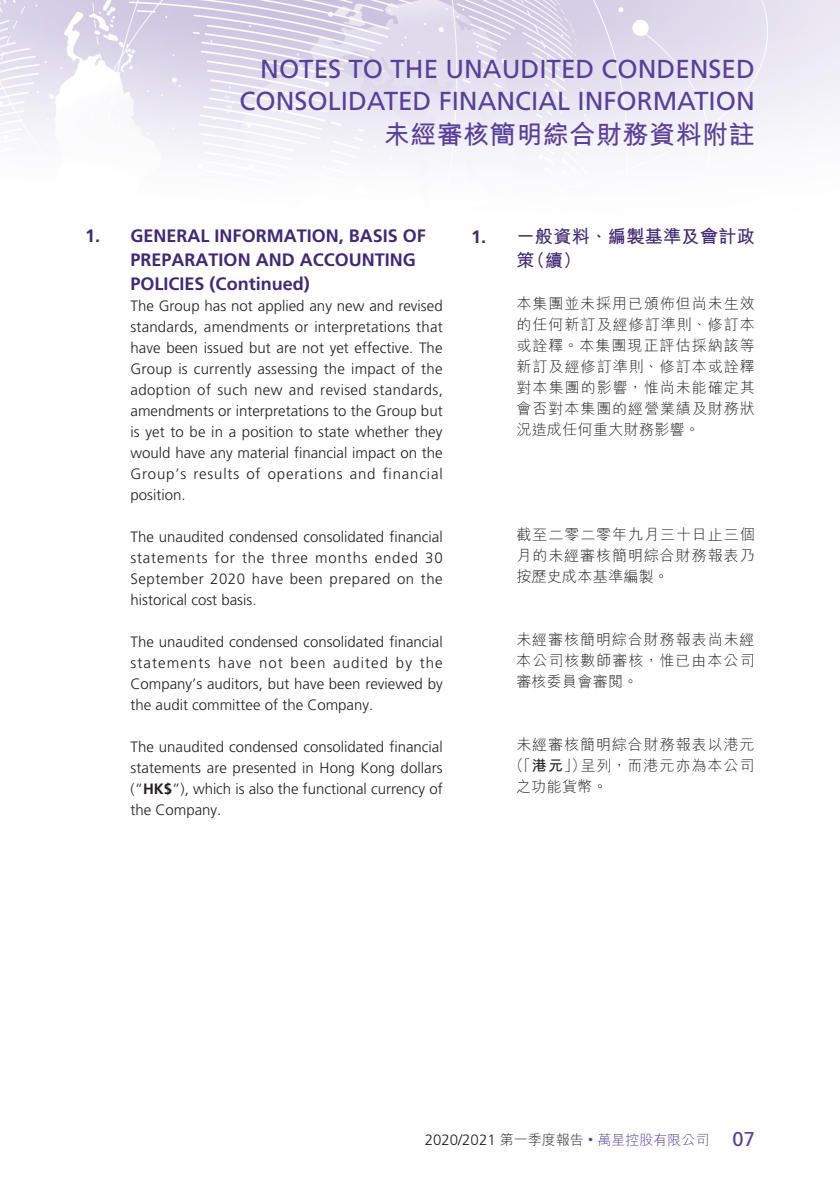
<style>
.page{position:relative;width:840px;height:1191px;background:#fff}
.page>*{position:absolute;margin:0;border:0;box-sizing:border-box;transform-origin:0 0}
.t1{font:26px "Frutiger LT Std";color:#593f99}
.t2{font:700 26px "M Hei HK";letter-spacing:.02em;color:#593f99}
.t3{font:700 18px/24px "Frutiger LT Std";color:#422974}
.t4{font:700 18px/24px "M Hei HK";letter-spacing:.025em;color:#422974}
.t5{font:300 15px/21px "Frutiger LT Std";color:#231f20;text-align:justify}
.t6{font:300 15px/21px "M Hei HK";letter-spacing:.06em;color:#231f20;text-align:justify}
.s1{font-weight:700}
.s2{font-family:"Frutiger LT Std"}
.s3{font-family:"M Hei HK";font-size:14px}
.s4{font-size:10px;color:#593f99}
.s5{font-family:"M Hei HK";font-size:14px;color:#593f99}
.s6{font-weight:400;font-size:20px;color:#593f99}
</style>
<div class="page">
<img style="left:0;top:0;width:839px;height:159px">
<h1 class="t1" style="left:260px;top:54px;width:17px">NOTES</h1>
<h1 class="t1" style="left:348px;top:54px;width:215px">TO THE UNAUDITED</h1>
<h1 class="t1" style="left:601px;top:54px;width:34px">CONDENSED</h1>
<h1 class="t1" style="left:239px;top:86px;width:35px">CONSO</h1>
<h1 class="t1" style="left:327px;top:86px;width:73px">LIDATED</h1>
<h1 class="t1" style="left:438px;top:86px;width:296px">FINANCIAL IN FORMATION</h1>
<h1 class="t2" style="left:383px;top:115px;width:372px">未經審核簡明綜合財務資料附註</h1>
<p class="t3" style="left:130px;top:224px;width:297px;text-indent:-45px">1. GENERAL INFORMATION, BASIS OF<br>PREPARATION AND ACCOUNTING<br>POLICIES (Continued)</p>
<p class="t5" style="left:130px;top:295px;width:313px">The Group has not applied any new and revised standards, amendments or interpretations that have been issued but are not yet effective. The Group is currently assessing the impact of the adoption of such new and revised standards, amendments or interpretations to the Group but is yet to be in a position to state whether they would have any material financial impact on the Group’s results of operations and financial position.</p>
<p class="t5" style="left:130px;top:526px;width:313px">The unaudited condensed consolidated financial statements for the three months ended 30<br>September 2020 have been prepared on the historical cost basis.</p>
<p class="t5" style="left:130px;top:631px;width:313px">The unaudited condensed consolidated financial statements have not been audited by the Company’s auditors, but have been reviewed by the audit committee of the Company.</p>
<p class="t5" style="left:130px;top:736px;width:313px">The unaudited condensed consolidated financial statements are presented in Hong Kong dollars (“<span class="s1">HK$</span>”), which is also the functional currency of the Company.</p>
<p class="t4" style="left:516px;top:223px;width:240px;text-indent:-45px"><span class="s2">1.</span> 一般資料、編製基準及會計政策（續）</p>
<p class="t6" style="left:516px;top:293px;width:240px">本集團並未採用已頒佈但尚未生效的任何新訂及經修訂準則、修訂本或詮釋。本集團現正評估採納該等新訂及經修訂準則、修訂本或詮釋對本集團的影響，惟尚未能確定其會否對本集團的經營業績及財務狀況造成任何重大財務影響。</p>
<p class="t6" style="left:516px;top:524px;width:240px">截至二零二零年九月三十日止三個月的未經審核簡明綜合財務報表乃按歷史成本基準編製。</p>
<p class="t6" style="left:516px;top:629px;width:240px">未經審核簡明綜合財務報表尚未經本公司核數師審核，惟已由本公司審核委員會審閱。</p>
<p class="t6" style="left:516px;top:734px;width:240px">未經審核簡明綜合財務報表以港元</p>
<p class="t6" style="left:508px;top:755px;width:247px">（「<span class="s1">港元</span>」）呈列，而港元亦為本公司</p>
<p class="t6" style="left:516px;top:776px;width:93px">之功能貨幣。</p>
<p class="t5" style="left:424px;top:1130px;width:331px">2020/2021 <span class="s3">第一季度報告</span> <span class="s4">•</span> <span class="s5">萬星控股有限公司</span> <span class="s6">07</span></p>
</div>
